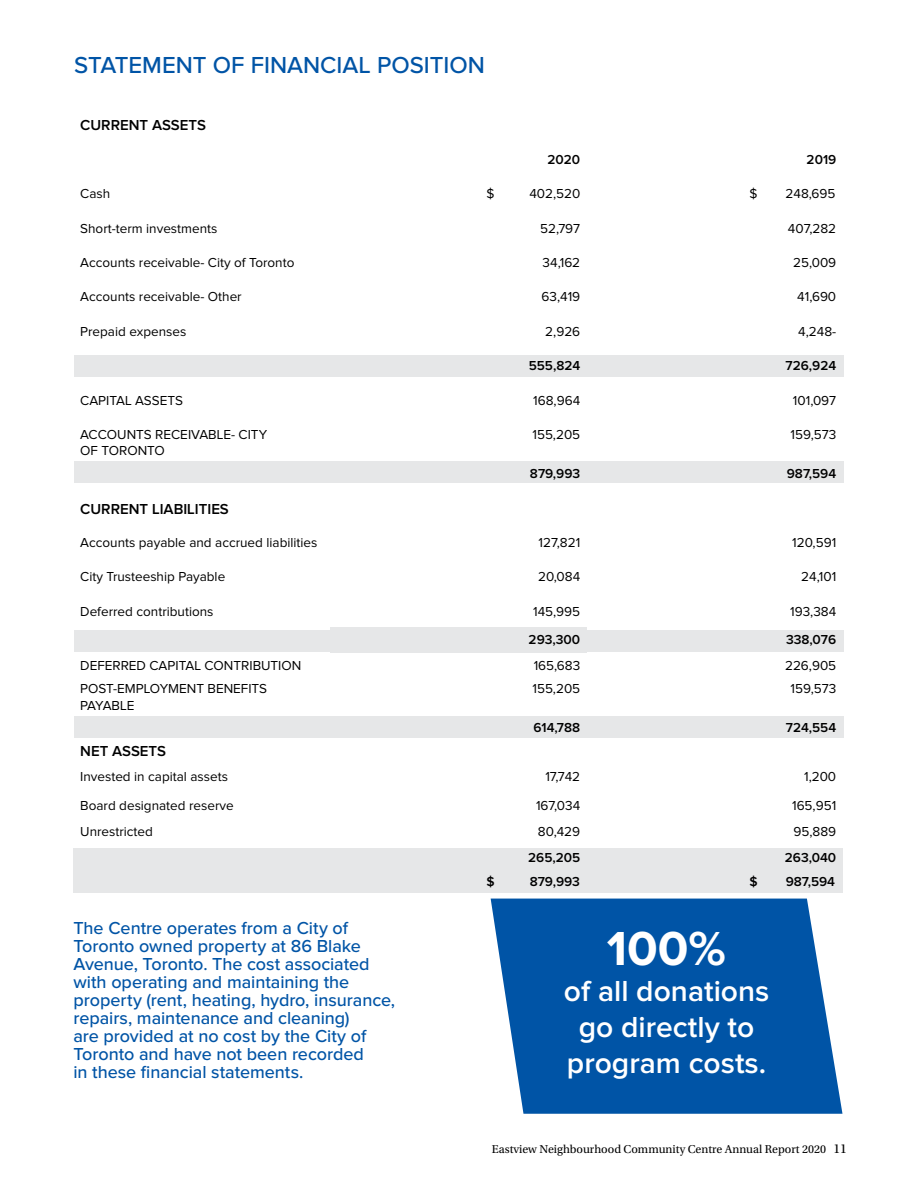
<style>
.page{position:relative;width:918px;height:1188px;background:#fff}
.page>*{position:absolute;margin:0;border:0;box-sizing:border-box;transform-origin:0 0}
.t1{font:700 49.5px "Proxima Nova";color:#fff}
.t2{font:600 30px/36px "Proxima Nova";color:#fff;text-align:center}
.t3{font:500 24px "Proxima Nova";color:#0054a6}
.t4{font:500 18px/18px "Proxima Nova";letter-spacing:-.005em;color:#0054a6}
.t5{font:600 15px "Proxima Nova";color:#000}
.t6{font:13.5px/16.2px "Proxima Nova";color:#000}
.t7{font:600 13.5px "Proxima Nova";color:#000}
.t8{font:12px "Utopia Std";color:#000}
.s1{font-size:13.5px}
</style>
<div class="page">
<div style="left:74px;top:355px;width:770px;height:22px;background:#e6e7e8"></div>
<div style="left:74px;top:461px;width:770px;height:21px;background:#e6e7e8"></div>
<div style="left:74px;top:630px;width:770px;height:21px;background:#e6e7e8"></div>
<div style="left:74px;top:716px;width:770px;height:22px;background:#e6e7e8"></div>
<div style="left:73px;top:848px;width:769px;height:45px;background:#e6e7e8"></div>
<svg style="left:491px;top:899px;width:351px;height:215px;background:#1864ae"></svg>
<div style="left:330px;top:628px;width:256px;height:25px;background:#e6e7e8"></div>
<h3 class="t3" style="left:74px;top:51px;width:412px">STATEMENT OF FINANCIAL POSITION</h3>
<p class="t5" style="left:80px;top:119px;width:127px">CURRENT ASSETS</p>
<p class="t7" style="left:548px;top:153px;width:34px">2020</p>
<p class="t7" style="left:807px;top:153px;width:31px">2019</p>
<p class="t6" style="left:80px;top:186px;width:31px">Cash</p>
<p class="t6" style="left:486px;top:186px;width:10px">$</p>
<p class="t6" style="left:529px;top:186px;width:53px">402,520</p>
<p class="t6" style="left:750px;top:186px;width:10px">$</p>
<p class="t6" style="left:786px;top:186px;width:51px">248,695</p>
<p class="t6" style="left:80px;top:220px;width:139px">Short-term investments</p>
<p class="t6" style="left:540px;top:220px;width:42px">52,797</p>
<p class="t6" style="left:788px;top:220px;width:50px">407,282</p>
<p class="t6" style="left:80px;top:255px;width:216px">Accounts receivable- City of Toronto</p>
<p class="t6" style="left:543px;top:255px;width:39px">34,162</p>
<p class="t6" style="left:793px;top:255px;width:45px">25,009</p>
<p class="t6" style="left:80px;top:289px;width:163px">Accounts receivable- Other</p>
<p class="t6" style="left:542px;top:289px;width:40px">63,419</p>
<p class="t6" style="left:797px;top:289px;width:41px">41,690</p>
<p class="t6" style="left:80px;top:324px;width:108px">Prepaid expenses</p>
<p class="t6" style="left:545px;top:324px;width:36px">2,926</p>
<p class="t6" style="left:798px;top:324px;width:40px">4,248-</p>
<p class="t7" style="left:529px;top:360px;width:53px">555,824</p>
<p class="t7" style="left:786px;top:360px;width:52px">726,924</p>
<p class="t6" style="left:80px;top:393px;width:104px">CAPITAL ASSETS</p>
<p class="t6" style="left:533px;top:393px;width:49px">168,964</p>
<p class="t6" style="left:793px;top:393px;width:45px">101,097</p>
<p class="t6" style="left:80px;top:427px;width:188px">ACCOUNTS RECEIVABLE- CITY<br>OF TORONTO</p>
<p class="t6" style="left:532px;top:427px;width:49px">155,205</p>
<p class="t6" style="left:791px;top:427px;width:47px">159,573</p>
<p class="t7" style="left:530px;top:467px;width:52px">879,993</p>
<p class="t7" style="left:787px;top:467px;width:51px">987,594</p>
<p class="t5" style="left:80px;top:502px;width:150px">CURRENT LIABILITIES</p>
<p class="t6" style="left:80px;top:535px;width:239px">Accounts payable and accrued liabilities</p>
<p class="t6" style="left:539px;top:535px;width:43px">127,821</p>
<p class="t6" style="left:792px;top:535px;width:45px">120,591</p>
<p class="t6" style="left:80px;top:569px;width:147px">City Trusteeship Payable</p>
<p class="t6" style="left:538px;top:569px;width:44px">20,084</p>
<p class="t6" style="left:801px;top:569px;width:36px">24,101</p>
<p class="t6" style="left:80px;top:604px;width:135px">Deferred contributions</p>
<p class="t6" style="left:533px;top:604px;width:49px">145,995</p>
<p class="t6" style="left:790px;top:604px;width:48px">193,384</p>
<p class="t7" style="left:529px;top:634px;width:53px">293,300</p>
<p class="t7" style="left:786px;top:634px;width:52px">338,076</p>
<p class="t6" style="left:80px;top:658px;width:223px">DEFERRED CAPITAL CONTRIBUTION</p>
<p class="t6" style="left:534px;top:658px;width:48px">165,683</p>
<p class="t6" style="left:785px;top:658px;width:53px">226,905</p>
<p class="t6" style="left:80px;top:681px;width:188px">POST-EMPLOYMENT BENEFITS<br>PAYABLE</p>
<p class="t6" style="left:532px;top:681px;width:49px">155,205</p>
<p class="t6" style="left:791px;top:681px;width:47px">159,573</p>
<p class="t7" style="left:534px;top:722px;width:48px">614,788</p>
<p class="t7" style="left:786px;top:722px;width:52px">724,554</p>
<p class="t5" style="left:80px;top:744px;width:87px">NET ASSETS</p>
<p class="t6" style="left:80px;top:769px;width:149px">Invested in capital assets</p>
<p class="t6" style="left:545px;top:769px;width:36px">17,742</p>
<p class="t6" style="left:804px;top:769px;width:34px">1,200</p>
<p class="t6" style="left:80px;top:798px;width:155px">Board designated reserve</p>
<p class="t6" style="left:536px;top:798px;width:46px">167,034</p>
<p class="t6" style="left:792px;top:798px;width:46px">165,951</p>
<p class="t6" style="left:80px;top:824px;width:74px">Unrestricted</p>
<p class="t6" style="left:538px;top:824px;width:44px">80,429</p>
<p class="t6" style="left:794px;top:824px;width:44px">95,889</p>
<p class="t7" style="left:528px;top:851px;width:54px">265,205</p>
<p class="t7" style="left:785px;top:851px;width:53px">263,040</p>
<p class="t7" style="left:487px;top:876px;width:10px">$</p>
<p class="t7" style="left:530px;top:876px;width:52px">879,993</p>
<p class="t7" style="left:750px;top:876px;width:10px">$</p>
<p class="t7" style="left:786px;top:876px;width:51px">987,594</p>
<p class="t4" style="left:73px;top:920px;width:323px">The Centre operates from a City of Toronto owned property at 86 Blake Avenue, Toronto. The cost associated with operating and maintaining the property (rent, heating, hydro, insurance, repairs, maintenance and cleaning)<br>are provided at no cost by the City of Toronto and have not been recorded<br>in these financial statements.</p>
<h1 class="t1" style="left:607px;top:926px;width:121px">100%</h1>
<h2 class="t2" style="left:564px;top:974px;width:207px">of all donations go directly to program costs.</h2>
<p class="t8" style="left:492px;top:1142px;width:357px">Eastview Neighbourhood Community Centre Annual Report 2020 <span class="s1">11</span></p>
</div>
